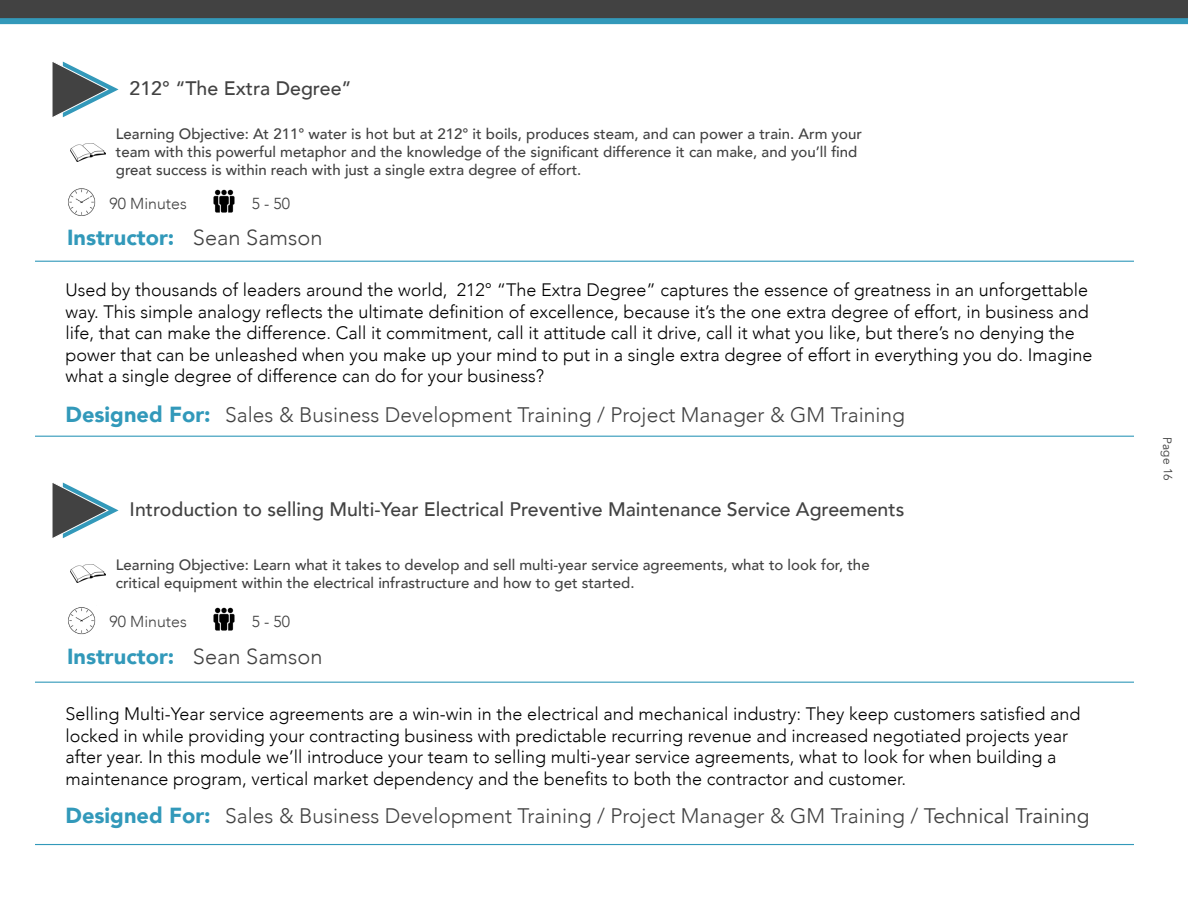
<style>
.page{position:relative;width:1188px;height:918px;background:#fff}
.page>*{position:absolute;margin:0;border:0;box-sizing:border-box;transform-origin:0 0}
.t1{font:900 21.75px "Avenir";color:#3299ba}
.t2{font:300 21.75px "Avenir";color:#424242}
.t3{font:300 21px "Avenir";color:#424242}
.t4{font:500 19.5px "Avenir";color:#424242}
.t5{font:300 18px/21.6px "Avenir";color:#000}
.t6{font:300 15.9px "Avenir";color:#424242}
.t7{font:500 15px/18px "Avenir";color:#424242}
.t8{font:12px "Avenir";color:#424242}
.s1{font-weight:400}
</style>
<div class="page">
<svg style="left:52px;top:61px;width:67px;height:56px"></svg>
<svg style="left:52px;top:482px;width:67px;height:56px"></svg>
<img style="left:70px;top:143px;width:36px;height:18px">
<img style="left:70px;top:564px;width:36px;height:18px">
<hr style="left:35px;top:261px;width:1099px;height:1px;background:#3299ba">
<hr style="left:35px;top:682px;width:1099px;height:1px;background:#3299ba">
<hr style="left:35px;top:436px;width:1099px;height:1px;background:#3299ba">
<hr style="left:35px;top:844px;width:1099px;height:1px;background:#3299ba">
<svg style="left:0;top:0;width:1188px;height:24px;background:#3e575f"></svg>
<img style="left:213px;top:189px;width:22px;height:24px">
<img style="left:68px;top:188px;width:28px;height:28px">
<img style="left:213px;top:607px;width:22px;height:24px">
<img style="left:68px;top:607px;width:28px;height:28px">
<p class="t4" style="left:130px;top:71px;width:224px">212° “The Extra Degree”</p>
<p class="t7" style="left:116px;top:124px;width:748px">Learning Objective: At 211° water is hot but at 212° it boils, produces steam, and can power a train. Arm your team with this powerful metaphor and the knowledge of the significant difference it can make, and you’ll find great success is within reach with just a single extra degree of effort.</p>
<p class="t6" style="left:110px;top:194px;width:79px">90 Minutes</p>
<p class="t6" style="left:252px;top:194px;width:40px">5 - 50</p>
<p class="t1" style="left:67px;top:219px;width:109px">Instructor:</p>
<p class="t2" style="left:193px;top:225px;width:131px">Sean Samson</p>
<p class="t5" style="left:66px;top:279px;width:1029px">Used by thousands of leaders around the world, 212° “The Extra Degree” captures the essence of greatness in an unforgettable way. This simple analogy reflects the ultimate definition of excellence, because it’s the one extra degree of effort, in business and life, that can make the difference. Call it commitment, call it attitude call it drive, call it what you like, but there’s no denying the power that can be unleashed when you make up your mind to put in a single extra degree of effort in everything you do. Imagine what a single degree of difference can do for your business?</p>
<p class="t1" style="left:66px;top:396px;width:147px">Designed For:</p>
<p class="t3" style="left:225px;top:402px;width:681px">Sales &amp; Business Development Training / Project Manager &amp; GM Training</p>
<p class="t4" style="left:130px;top:492px;width:776px">Introduction to selling Multi-Year Electrical Preventive Maintenance Service Agreements</p>
<p class="t7" style="left:116px;top:555px;width:755px">Learning Objective: Learn what it takes to develop and sell multi-year service agreements, what to look for, the critical equipment within the electrical infrastructure and how to get started.</p>
<p class="t6" style="left:110px;top:613px;width:79px">90 Minutes</p>
<p class="t6" style="left:252px;top:613px;width:40px">5 - 50</p>
<p class="t1" style="left:67px;top:638px;width:109px">Instructor:</p>
<p class="t2" style="left:193px;top:644px;width:131px">Sean Samson</p>
<p class="t5" style="left:66px;top:703px;width:1017px">Selling Multi-Year service agreements are a win-win in the electrical and mechanical industry: They keep customers satisfied and locked in while providing your contracting business with predictable recurring revenue and increased negotiated projects year after year. In this module we’ll introduce your team to selling multi-year service agreements, what to look for when building a maintenance program, vertical market dependency and the benefits to both the contractor and customer.</p>
<p class="t1" style="left:66px;top:797px;width:147px">Designed For:</p>
<p class="t3" style="left:225px;top:803px;width:866px">Sales &amp; Business Development Training / Project Manager &amp; GM Training / <span class="s1">Technical Training</span></p>
<p class="t8" style="left:1174px;top:437px;width:45px;rotate:89deg">Page 16</p>
</div>
